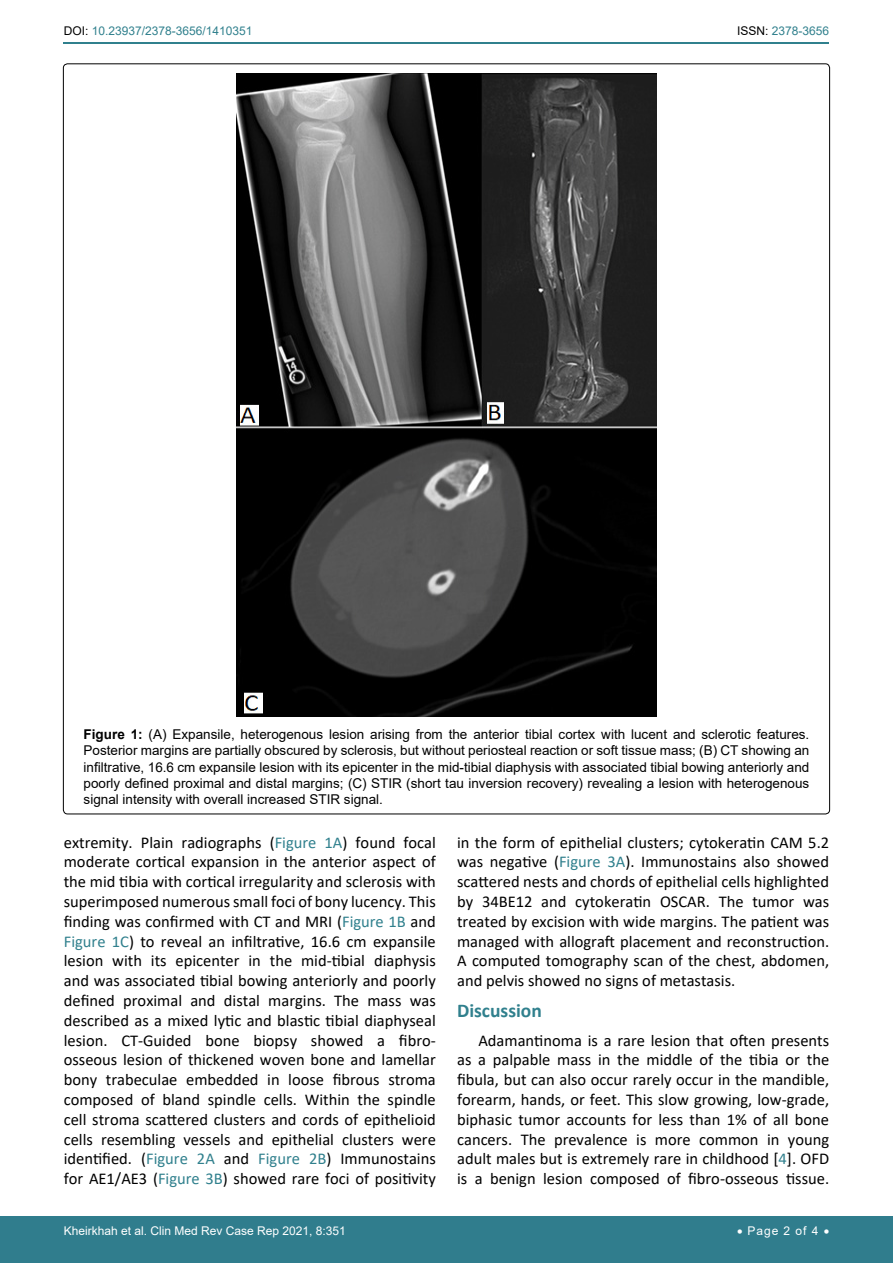
<style>
.page{position:relative;width:893px;height:1263px;background:#fff}
.page>*{position:absolute;margin:0;border:0;box-sizing:border-box;transform-origin:0 0}
.t1{font:700 19.5px "Calibri";color:#30808d}
.t2{font:16.5px/19.8px "Calibri";color:#000;text-align:justify}
.t3{font:13.5px/16.2px "Arial";color:#000;text-align:justify}
.t4{font:12px "Arial";color:#fff}
.t5{font:12px "Arial";color:#30808d}
.s1{color:#000}
.s2{font-weight:700}
.s3{color:#30808d}
</style>
<div class="page">
<hr style="left:64px;top:43px;width:765px;height:1px;background:#30808d">
<div style="left:0;top:1217px;width:893px;height:46px;background:#307d8d"></div>
<img style="left:237px;top:74px;width:419px;height:643px">
<p class="t5" style="left:64px;top:23px;width:190px"><span class="s1">DOI:</span> 10.23937/2378-3656/1410351</p>
<p class="t5" style="left:737px;top:23px;width:94px"><span class="s1">ISSN:</span> 2378-3656</p>
<p class="t3" style="left:84px;top:726px;width:727px"><span class="s2">Figure 1:</span> (A) Expansile, heterogenous lesion arising from the anterior tibial cortex with lucent and sclerotic features.<br>Posterior margins are partially obscured by sclerosis, but without periosteal reaction or soft tissue mass; (B) CT showing an infiltrative, 16.6 cm expansile lesion with its epicenter in the mid-tibial diaphysis with associated tibial bowing anteriorly and poorly defined proximal and distal margins; (C) STIR (short tau inversion recovery) revealing a lesion with heterogenous signal intensity with overall increased STIR signal.</p>
<p class="t2" style="left:64px;top:832px;width:374px">extremity. Plain radiographs (<span class="s3">Figure 1A</span>) found focal moderate cortical expansion in the anterior aspect of the mid tibia with cortical irregularity and sclerosis with superimposed numerous small foci of bony lucency. This finding was confirmed with CT and MRI (<span class="s3">Figure 1B</span> and <span class="s3">Figure 1C</span>) to reveal an infiltrative, 16.6 cm expansile lesion with its epicenter in the mid-tibial diaphysis and was associated tibial bowing anteriorly and poorly defined proximal and distal margins. The mass was described as a mixed lytic and blastic tibial diaphyseal lesion. CT-Guided bone biopsy showed a fibro&shy;osseous lesion of thickened woven bone and lamellar bony trabeculae embedded in loose fibrous stroma composed of bland spindle cells. Within the spindle cell stroma scattered clusters and cords of epithelioid cells resembling vessels and epithelial clusters were identified. (<span class="s3">Figure 2A</span> and <span class="s3">Figure 2B</span>) Immunostains for AE1/AE3 (<span class="s3">Figure 3B</span>) showed rare foci of positivity</p>
<p class="t2" style="left:457px;top:832px;width:374px">in the form of epithelial clusters; cytokeratin CAM 5.2 was negative (<span class="s3">Figure 3A</span>). Immunostains also showed scattered nests and chords of epithelial cells highlighted by 34BE12 and cytokeratin OSCAR. The tumor was treated by excision with wide margins. The patient was managed with allograft placement and reconstruction.<br>A computed tomography scan of the chest, abdomen, and pelvis showed no signs of metastasis.</p>
<p class="t1" style="left:457px;top:997px;width:86px">Discussion</p>
<p class="t2" style="left:457px;top:1030px;width:374px;text-indent:21px">Adamantinoma is a rare lesion that often presents as a palpable mass in the middle of the tibia or the fibula, but can also occur rarely occur in the mandible, forearm, hands, or feet. This slow growing, low-grade, biphasic tumor accounts for less than 1% of all bone cancers. The prevalence is more common in young adult males but is extremely rare in childhood [<span class="s3">4</span>]. OFD is a benign lesion composed of fibro-osseous tissue.</p>
<p class="t4" style="left:64px;top:1223px;width:284px">Kheirkhah et al. Clin Med Rev Case Rep 2021, 8:351</p>
<p class="t4" style="left:737px;top:1223px;width:94px">• Page 2 of 4 •</p>
</div>
